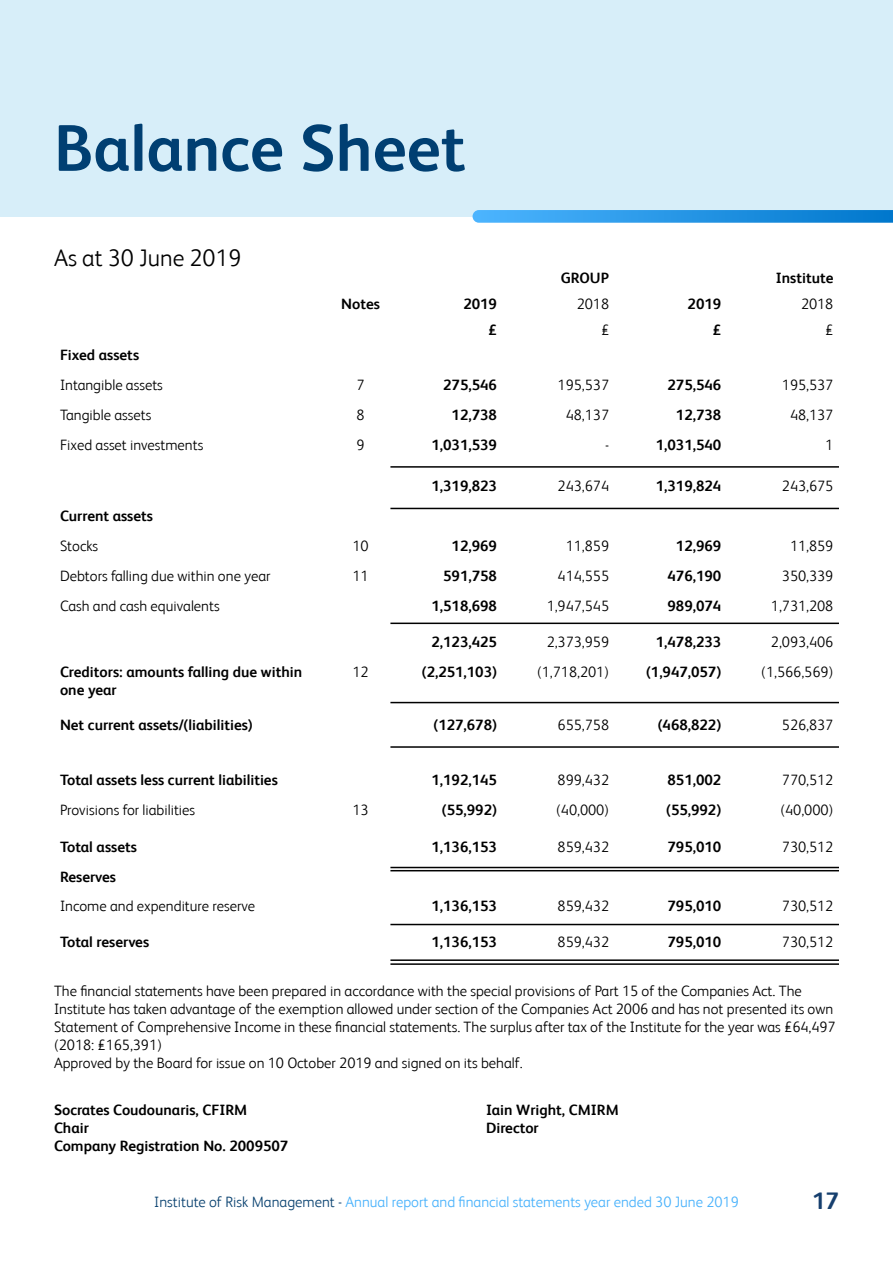
<style>
.page{position:relative;width:893px;height:1263px;background:#fff}
.page>*{position:absolute;margin:0;border:0;box-sizing:border-box;transform-origin:0 0}
.t1{font:700 66px "FS Albert";color:#003f72}
.t2{font:300 24px "FS Albert";color:#000}
.t3{font:700 24px "FS Albert";color:#163f6e}
.t4{font:300 15px/18px "FS Albert";color:#000}
.t5{font:700 15px/18px "FS Albert";color:#000}
.t6{font:300 15px "FS Albert";color:#49b2fc}
.s1{color:#0b4371}
</style>
<div class="page">
<div style="left:0;top:0;width:893px;height:216px;background:#d7eef9"></div>
<svg style="left:473px;top:210px;width:420px;height:13px;background:#2b98e5"></svg>
<hr style="left:390px;top:508px;width:449px;height:1px;background:#000">
<hr style="left:390px;top:622px;width:449px;height:2px;background:#000">
<hr style="left:390px;top:702px;width:449px;height:1px;background:#000">
<hr style="left:390px;top:746px;width:449px;height:2px;background:#000">
<hr style="left:390px;top:466px;width:449px;height:2px;background:#000">
<hr style="left:390px;top:867px;width:449px;height:1px;background:#000">
<hr style="left:390px;top:924px;width:449px;height:1px;background:#000">
<hr style="left:390px;top:963px;width:449px;height:2px;background:#000">
<hr style="left:390px;top:959px;width:449px;height:2px;background:#000">
<hr style="left:390px;top:870px;width:449px;height:1px;background:#000">
<h1 class="t1" style="left:54px;top:110px;width:413px">Balance Sheet</h1>
<h2 class="t2" style="left:54px;top:244px;width:189px">As at 30 June 2019</h2>
<p class="t5" style="left:561px;top:269px;width:50px">GROUP</p>
<p class="t5" style="left:776px;top:269px;width:59px">Institute</p>
<p class="t5" style="left:341px;top:294px;width:40px">Notes</p>
<p class="t5" style="left:463px;top:294px;width:35px">2019</p>
<p class="t4" style="left:577px;top:294px;width:34px">2018</p>
<p class="t5" style="left:688px;top:294px;width:35px">2019</p>
<p class="t4" style="left:801px;top:294px;width:34px">2018</p>
<p class="t5" style="left:489px;top:320px;width:10px">£</p>
<p class="t4" style="left:601px;top:320px;width:10px">£</p>
<p class="t5" style="left:713px;top:320px;width:10px">£</p>
<p class="t4" style="left:825px;top:320px;width:10px">£</p>
<p class="t5" style="left:60px;top:346px;width:81px">Fixed assets</p>
<p class="t4" style="left:60px;top:376px;width:104px">Intangible assets</p>
<p class="t4" style="left:357px;top:376px;width:10px">7</p>
<p class="t5" style="left:443px;top:376px;width:55px">275,546</p>
<p class="t4" style="left:558px;top:376px;width:53px">195,537</p>
<p class="t5" style="left:667px;top:376px;width:55px">275,546</p>
<p class="t4" style="left:782px;top:376px;width:53px">195,537</p>
<p class="t4" style="left:60px;top:406px;width:93px">Tangible assets</p>
<p class="t4" style="left:357px;top:406px;width:10px">8</p>
<p class="t5" style="left:452px;top:406px;width:47px">12,738</p>
<p class="t4" style="left:566px;top:406px;width:45px">48,137</p>
<p class="t5" style="left:676px;top:406px;width:47px">12,738</p>
<p class="t4" style="left:790px;top:406px;width:45px">48,137</p>
<p class="t4" style="left:60px;top:436px;width:145px">Fixed asset investments</p>
<p class="t4" style="left:357px;top:436px;width:10px">9</p>
<p class="t5" style="left:432px;top:436px;width:67px">1,031,539</p>
<p class="t4" style="left:605px;top:436px;width:6px">-</p>
<p class="t5" style="left:656px;top:436px;width:67px">1,031,540</p>
<p class="t4" style="left:825px;top:436px;width:10px">1</p>
<p class="t5" style="left:432px;top:477px;width:67px">1,319,823</p>
<p class="t4" style="left:558px;top:477px;width:53px">243,674</p>
<p class="t5" style="left:656px;top:477px;width:67px">1,319,824</p>
<p class="t4" style="left:782px;top:477px;width:53px">243,675</p>
<p class="t5" style="left:60px;top:507px;width:95px">Current assets</p>
<p class="t4" style="left:60px;top:537px;width:40px">Stocks</p>
<p class="t4" style="left:353px;top:537px;width:18px">10</p>
<p class="t5" style="left:452px;top:537px;width:47px">12,969</p>
<p class="t4" style="left:566px;top:537px;width:45px">11,859</p>
<p class="t5" style="left:676px;top:537px;width:47px">12,969</p>
<p class="t4" style="left:790px;top:537px;width:45px">11,859</p>
<p class="t4" style="left:60px;top:566px;width:212px">Debtors falling due within one year</p>
<p class="t4" style="left:353px;top:566px;width:18px">11</p>
<p class="t5" style="left:443px;top:566px;width:55px">591,758</p>
<p class="t4" style="left:558px;top:566px;width:53px">414,555</p>
<p class="t5" style="left:667px;top:566px;width:55px">476,190</p>
<p class="t4" style="left:782px;top:566px;width:53px">350,339</p>
<p class="t4" style="left:60px;top:596px;width:161px">Cash and cash equivalents</p>
<p class="t5" style="left:432px;top:596px;width:67px">1,518,698</p>
<p class="t4" style="left:547px;top:596px;width:64px">1,947,545</p>
<p class="t5" style="left:667px;top:596px;width:55px">989,074</p>
<p class="t4" style="left:771px;top:596px;width:64px">1,731,208</p>
<p class="t5" style="left:432px;top:633px;width:67px">2,123,425</p>
<p class="t4" style="left:547px;top:633px;width:64px">2,373,959</p>
<p class="t5" style="left:656px;top:633px;width:67px">1,478,233</p>
<p class="t4" style="left:771px;top:633px;width:64px">2,093,406</p>
<p class="t5" style="left:60px;top:663px;width:244px">Creditors: amounts falling due within one year</p>
<p class="t4" style="left:353px;top:663px;width:18px">12</p>
<p class="t5" style="left:422px;top:663px;width:77px">(2,251,103)</p>
<p class="t4" style="left:537px;top:663px;width:74px">(1,718,201)</p>
<p class="t5" style="left:646px;top:663px;width:77px">(1,947,057)</p>
<p class="t4" style="left:761px;top:663px;width:74px">(1,566,569)</p>
<p class="t5" style="left:60px;top:715px;width:194px">Net current assets/(liabilities)</p>
<p class="t5" style="left:433px;top:715px;width:65px">(127,678)</p>
<p class="t4" style="left:558px;top:715px;width:53px">655,758</p>
<p class="t5" style="left:658px;top:715px;width:65px">(468,822)</p>
<p class="t4" style="left:782px;top:715px;width:53px">526,837</p>
<p class="t5" style="left:60px;top:771px;width:219px">Total assets less current liabilities</p>
<p class="t5" style="left:432px;top:771px;width:67px">1,192,145</p>
<p class="t4" style="left:558px;top:771px;width:53px">899,432</p>
<p class="t5" style="left:667px;top:771px;width:55px">851,002</p>
<p class="t4" style="left:782px;top:771px;width:53px">770,512</p>
<p class="t4" style="left:60px;top:801px;width:137px">Provisions for liabilities</p>
<p class="t4" style="left:353px;top:801px;width:18px">13</p>
<p class="t5" style="left:442px;top:801px;width:57px">(55,992)</p>
<p class="t4" style="left:556px;top:801px;width:55px">(40,000)</p>
<p class="t5" style="left:666px;top:801px;width:57px">(55,992)</p>
<p class="t4" style="left:780px;top:801px;width:55px">(40,000)</p>
<p class="t5" style="left:60px;top:837px;width:78px">Total assets</p>
<p class="t5" style="left:432px;top:837px;width:67px">1,136,153</p>
<p class="t4" style="left:558px;top:837px;width:53px">859,432</p>
<p class="t5" style="left:667px;top:837px;width:55px">795,010</p>
<p class="t4" style="left:782px;top:837px;width:53px">730,512</p>
<p class="t5" style="left:60px;top:867px;width:58px">Reserves</p>
<p class="t4" style="left:60px;top:897px;width:197px">Income and expenditure reserve</p>
<p class="t5" style="left:432px;top:897px;width:67px">1,136,153</p>
<p class="t4" style="left:558px;top:897px;width:53px">859,432</p>
<p class="t5" style="left:667px;top:897px;width:55px">795,010</p>
<p class="t4" style="left:782px;top:897px;width:53px">730,512</p>
<p class="t5" style="left:60px;top:933px;width:91px">Total reserves</p>
<p class="t5" style="left:432px;top:933px;width:67px">1,136,153</p>
<p class="t4" style="left:558px;top:933px;width:53px">859,432</p>
<p class="t5" style="left:667px;top:933px;width:55px">795,010</p>
<p class="t4" style="left:782px;top:933px;width:53px">730,512</p>
<p class="t4" style="left:54px;top:982px;width:783px">The financial statements have been prepared in accordance with the special provisions of Part 15 of the Companies Act. The Institute has taken advantage of the exemption allowed under section of the Companies Act 2006 and has not presented its own Statement of Comprehensive Income in these financial statements. The surplus after tax of the Institute for the year was £64,497 (2018: £165,391)<br>Approved by the Board for issue on 10 October 2019 and signed on its behalf.</p>
<p class="t5" style="left:54px;top:1101px;width:195px">Socrates Coudounaris, CFIRM</p>
<p class="t5" style="left:486px;top:1101px;width:134px">Iain Wright, CMIRM</p>
<p class="t5" style="left:54px;top:1119px;width:36px">Chair</p>
<p class="t5" style="left:486px;top:1119px;width:54px">Director</p>
<p class="t5" style="left:54px;top:1137px;width:236px">Company Registration No. 2009507</p>
<p class="t6" style="left:154px;top:1193px;width:586px"><span class="s1">Institute of Risk Management -</span> Annual report and financial statements year ended 30 June 2019</p>
<h2 class="t3" style="left:812px;top:1187px;width:28px">17</h2>
</div>
